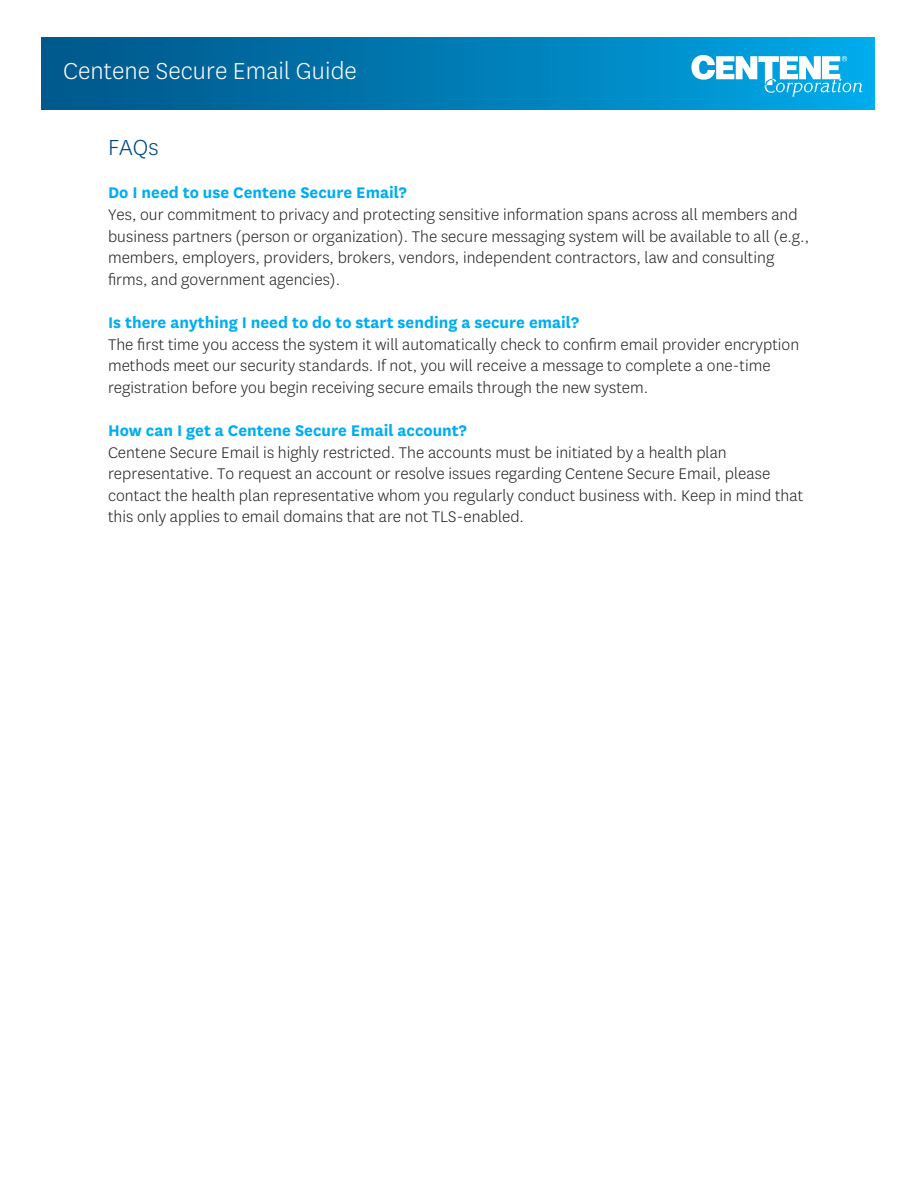
<style>
.page{position:relative;width:918px;height:1188px;background:#fff}
.page>*{position:absolute;margin:0;border:0;box-sizing:border-box;transform-origin:0 0}
.t1{font:300 27px "Centene Sans";color:#fff}
.t2{font:300 25.5px "Centene Sans";color:#00467e}
.t3{font:300 18px/21.6px "Centene Sans";color:#231f20}
.t4{font:700 18px "Centene Sans";color:#00aeef}
</style>
<div class="page">
<div style="left:41px;top:38px;width:834px;height:71px;background:linear-gradient(to right,#005486,#00a8e7)"></div>
<svg style="left:691px;top:55px;width:172px;height:41px"></svg>
<h1 class="t1" style="left:63px;top:55px;width:295px">Centene Secure Email Guide</h1>
<h2 class="t2" style="left:108px;top:132px;width:52px">FAQs</h2>
<p class="t4" style="left:108px;top:182px;width:300px">Do I need to use Centene Secure Email?</p>
<p class="t3" style="left:108px;top:204px;width:703px">Yes, our commitment to privacy and protecting sensitive information spans across all members and business partners (person or organization). The secure messaging system will be available to all (e.g., members, employers, providers, brokers, vendors, independent contractors, law and consulting firms, and government agencies).</p>
<p class="t4" style="left:108px;top:312px;width:473px">Is there anything I need to do to start sending a secure email?</p>
<p class="t3" style="left:108px;top:333px;width:693px">The first time you access the system it will automatically check to confirm email provider encryption methods meet our security standards. If not, you will receive a message to complete a one-time registration before you begin receiving secure emails through the new system.</p>
<p class="t4" style="left:108px;top:420px;width:360px">How can I get a Centene Secure Email account?</p>
<p class="t3" style="left:108px;top:441px;width:697px">Centene Secure Email is highly restricted. The accounts must be initiated by a health plan representative. To request an account or resolve issues regarding Centene Secure Email, please contact the health plan representative whom you regularly conduct business with. Keep in mind that this only applies to email domains that are not TLS-enabled.</p>
</div>
